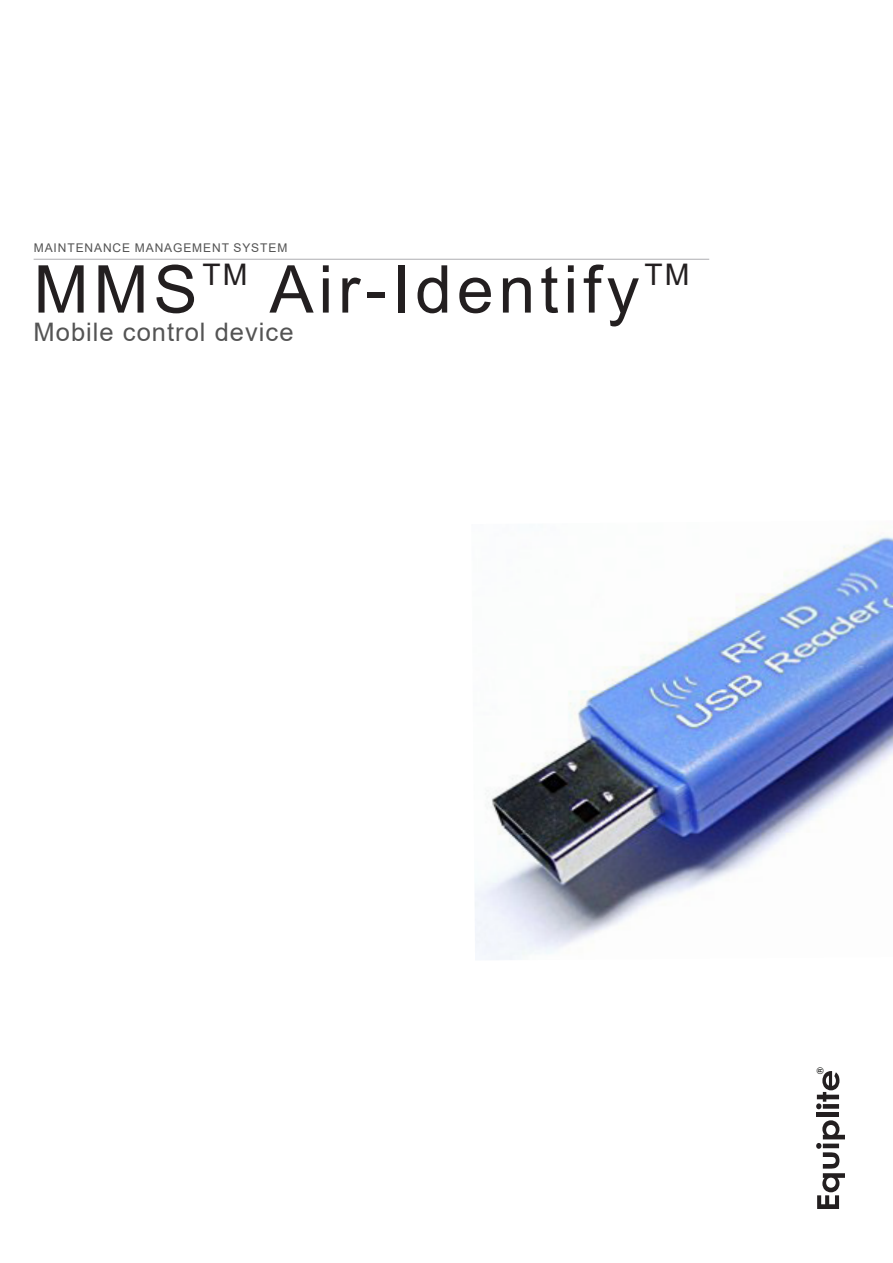
<style>
.page{position:relative;width:893px;height:1263px;background:#fff}
.page>*{position:absolute;margin:0;border:0;box-sizing:border-box;transform-origin:0 0}
.Normale_tekst{font:66px "Arial";letter-spacing:.075em;color:#231f20}
.Normale_tekst-2{font:25.5px "Arial";letter-spacing:.04em;color:#545454}
.t1{font:12px "Arial";letter-spacing:.075em;color:#545454}
.t2{font:8.85px "Century Gothic";color:#040503}
</style>
<div class="page">
<hr style="left:34px;top:259px;width:675px;height:1px;background:#adadb1">
<img style="left:475px;top:533px;width:418px;height:427px">
<svg style="left:816px;top:1120px;width:29px;height:89px"></svg>
<div style="left:817px;top:1112px;width:22px;height:5px;background:#231f20"></div>
<svg style="left:816px;top:1071px;width:23px;height:38px"></svg>
<p class="t1" style="left:34px;top:239px;width:255px">MAINTENANCE MANAGEMENT SYSTEM</p>
<p class="Normale_tekst" style="left:34px;top:244px;width:657px">MMS<sup>TM</sup> Air-Identify<sup>TM</sup></p>
<p class="Normale_tekst-2" style="left:34px;top:314px;width:261px">Mobile control device</p>
<p class="t2" style="left:815px;top:1074px;width:8px;rotate:-90deg">®</p>
</div>
